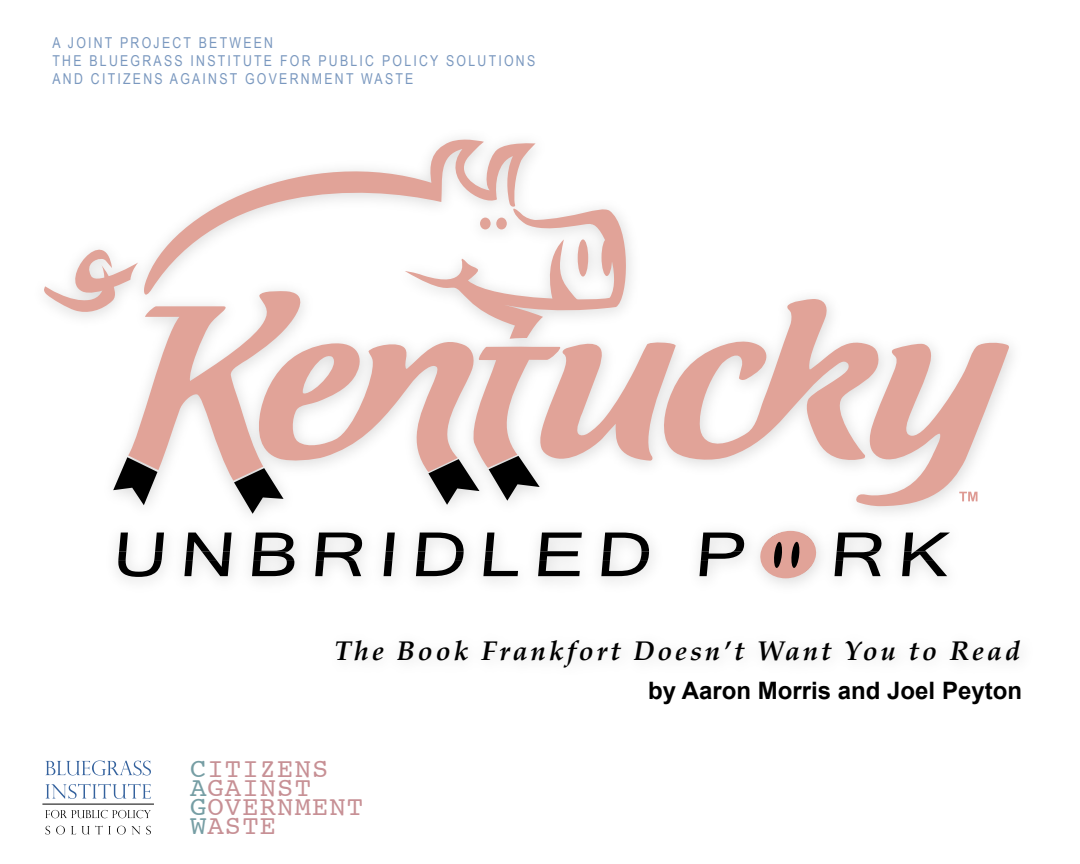
<style>
.page{position:relative;width:1080px;height:864px;background:#fff}
.page>*{position:absolute;margin:0;border:0;box-sizing:border-box;transform-origin:0 0}
.t1{font:27.15px/19px "Courier";letter-spacing:.04em;color:#c79095}
.t2{font:italic 700 27px "Palatino Linotype";letter-spacing:.11em;color:#000}
.t3{font:700 24px "Arial";color:#000}
.t4{font:15px/18px "Arial Narrow";letter-spacing:.15em;color:#7a98bf}
.s1{color:#769ea4}
</style>
<div class="page">
<svg style="left:45px;top:761px;width:106px;height:38px"></svg>
<svg style="left:45px;top:810px;width:106px;height:8px"></svg>
<svg style="left:45px;top:826px;width:106px;height:9px"></svg>
<hr style="left:42px;top:804px;width:112px;height:1px;background:#000">
<svg style="left:217px;top:138px;width:319px;height:67px"></svg>
<svg style="left:118px;top:531px;width:832px;height:47px"></svg>
<svg style="left:44px;top:205px;width:965px;height:309px"></svg>
<p class="t4" style="left:52px;top:34px;width:484px">A JOINT PROJECT BETWEEN<br>THE BLUEGRASS INSTITUTE FOR PUBLIC POLICY SOLUTIONS<br>AND CITIZENS AGAINST GOVERNMENT WASTE</p>
<h2 class="t2" style="left:335px;top:632px;width:687px">The Book Frankfort Doesn’t Want You to Read</h2>
<h1 class="t1" style="left:190px;top:761px;width:175px"><span class="s1">C</span>ITIZENS<br><span class="s1">A</span>GAINST<br><span class="s1">G</span>OVERNMENT<br><span class="s1">W</span>ASTE</h1>
<h3 class="t3" style="left:648px;top:677px;width:375px">by Aaron Morris and Joel Peyton</h3>
</div>
